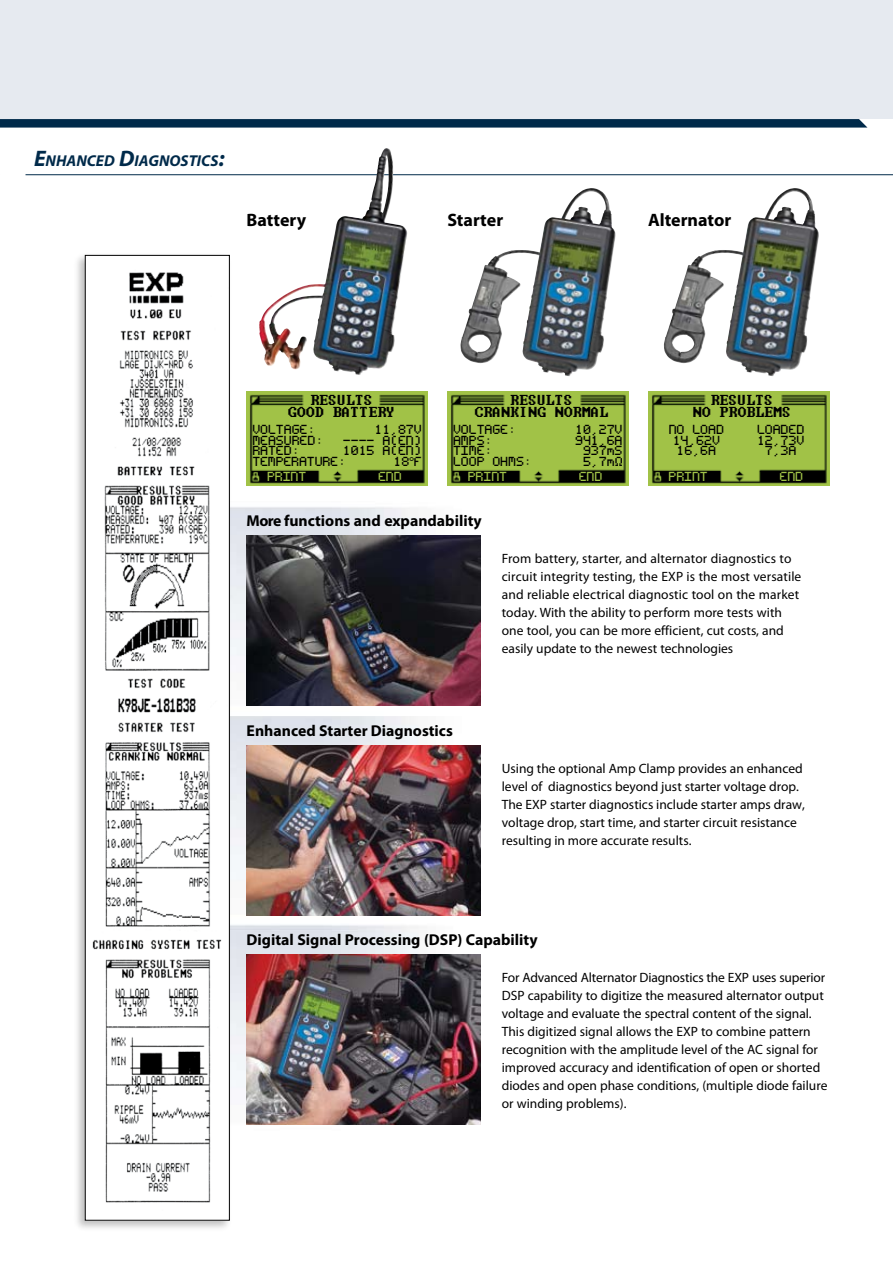
<style>
.page{position:relative;width:893px;height:1263px;background:#fff}
.page>*{position:absolute;margin:0;border:0;box-sizing:border-box;transform-origin:0 0}
.t1{font:700 18px "Myriad Pro";color:#000}
.t2{font:700 15.75px "Myriad Pro";color:#000}
.t3{font:italic 700 15.75px "Myriad Pro";color:#002a4a}
.t4{font:13.5px/18px "Myriad Pro";color:#000}
.t5{font:13.5px/12px "Green Screen";letter-spacing:-.005em;color:#000;text-align:center}
.t6{font:10.5px/10.5px "Fleftex";color:#000}
.t7{font:10.5px "Fleftex";color:#a0c247}
.t8{font:6.15px "Fleftex";color:#000}
.s1{font-size:22.5px}
.s2{color:#a0c247}
</style>
<div class="page">
<img style="left:233px;top:507px;width:248px;height:618px">
<div style="left:0;top:0;width:893px;height:119px;background:#e6eaf0"></div>
<svg style="left:0;top:119px;width:867px;height:9px;background:#0e3654"></svg>
<hr style="left:26px;top:174px;width:867px;height:1px;background:#002a4a">
<img style="left:247px;top:536px;width:233px;height:170px">
<img style="left:247px;top:745px;width:233px;height:170px">
<img style="left:247px;top:955px;width:233px;height:170px">
<img style="left:259px;top:148px;width:149px;height:227px">
<img style="left:471px;top:188px;width:145px;height:188px">
<img style="left:675px;top:188px;width:144px;height:188px">
<img style="left:247px;top:391px;width:181px;height:95px">
<img style="left:447px;top:391px;width:181px;height:95px">
<img style="left:648px;top:391px;width:181px;height:95px">
<svg style="left:615px;top:457px;width:7px;height:9px"></svg>
<div style="left:73px;top:251px;width:160px;height:981px;background:#000;opacity:.25"></div>
<img style="left:87px;top:257px;width:141px;height:961px">
<div style="left:85px;top:255px;width:145px;height:965px;border:1px solid #000"></div>
<p class="t3" style="left:34px;top:150px;width:192px"><span class="s1">E</span>NHANCED <span class="s1">D</span>IAGNOSTICS<span class="s1">:</span></p>
<h1 class="t1" style="left:247px;top:208px;width:61px">Battery</h1>
<h1 class="t1" style="left:447px;top:208px;width:57px">Starter</h1>
<h1 class="t1" style="left:648px;top:208px;width:85px">Alternator</h1>
<p class="t5" style="left:289px;top:394px;width:109px">RESULTS<br>GOOD BATTERY</p>
<p class="t5" style="left:475px;top:394px;width:136px">RESULTS<br>CRANKING NORMAL</p>
<p class="t5" style="left:693px;top:394px;width:100px">RESULTS<br>NO PROBLEMS</p>
<p class="t6" style="left:253px;top:426px;width:95px">VOLTAGE:<br>MEASURED:<br>RATED:<br>TEMPERATURE:</p>
<p class="t6" style="left:344px;top:426px;width:80px;text-align:right">11,87V ---- A(EN)<br>1015 A(EN)<br>18 F</p>
<p class="t8" style="left:410px;top:455px;width:6px">o</p>
<p class="t6" style="left:454px;top:426px;width:80px">VOLTAGE:<br>AMPS:<br>TIME:<br>LOOP OHMS:</p>
<p class="t6" style="left:576px;top:426px;width:49px;text-align:right">10,27V<br>941,6A<br>937mS<br>5,7m<span class="s2">O</span></p>
<p class="t6" style="left:669px;top:426px;width:57px;text-align:center">NO LOAD<br>14,62V<br>16,6A</p>
<p class="t6" style="left:758px;top:426px;width:49px;text-align:center">LOADED<br>12,73V<br>7,3A</p>
<p class="t7" style="left:268px;top:471px;width:41px">PRINT</p>
<p class="t7" style="left:379px;top:471px;width:25px">END</p>
<p class="t7" style="left:468px;top:471px;width:41px">PRINT</p>
<p class="t7" style="left:579px;top:471px;width:25px">END</p>
<p class="t7" style="left:669px;top:471px;width:41px">PRINT</p>
<p class="t7" style="left:780px;top:471px;width:25px">END</p>
<p class="t2" style="left:247px;top:511px;width:237px">More functions and expandability</p>
<p class="t2" style="left:247px;top:720px;width:208px">Enhanced Starter Diagnostics</p>
<p class="t4" style="left:502px;top:549px;width:301px">From battery, starter, and alternator diagnostics to circuit integrity testing, the EXP is the most versatile and reliable electrical diagnostic tool on the market today. With the ability to perform more tests with one tool, you can be more efficient, cut costs, and easily update to the newest technologies</p>
<p class="t4" style="left:502px;top:759px;width:305px">Using the optional Amp Clamp provides an enhanced level of diagnostics beyond just starter voltage drop.<br>The EXP starter diagnostics include starter amps draw, voltage drop, start time, and starter circuit resistance resulting in more accurate results.</p>
<p class="t2" style="left:247px;top:930px;width:293px">Digital Signal Processing (DSP) Capability</p>
<p class="t4" style="left:502px;top:968px;width:327px">For Advanced Alternator Diagnostics the EXP uses superior DSP capability to digitize the measured alternator output voltage and evaluate the spectral content of the signal.<br>This digitized signal allows the EXP to combine pattern recognition with the amplitude level of the AC signal for improved accuracy and identification of open or shorted diodes and open phase conditions, (multiple diode failure or winding problems).</p>
</div>
